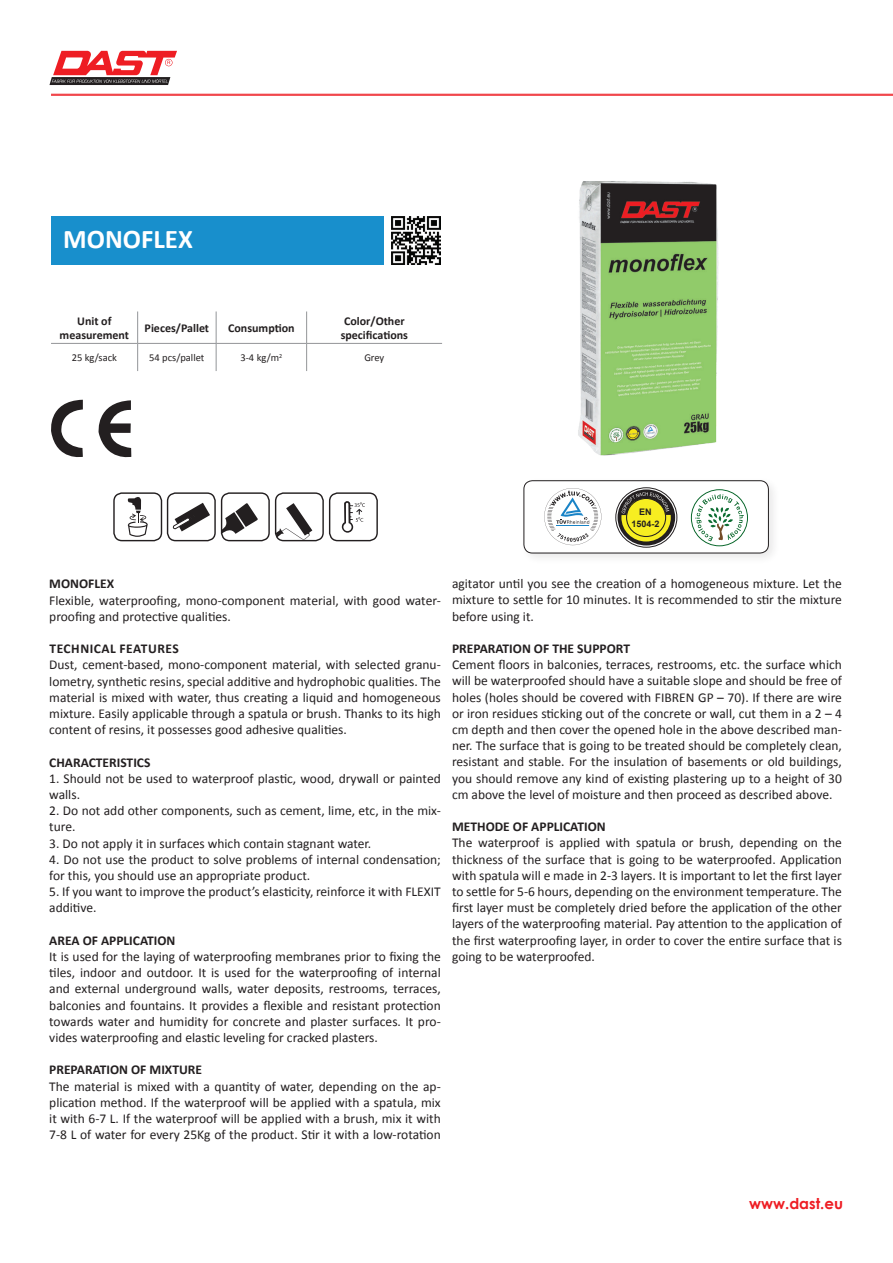
<style>
.page{position:relative;width:893px;height:1263px;background:#fff}
.page>*{position:absolute;margin:0;border:0;box-sizing:border-box;transform-origin:0 0}
.t1{font:700 27px "Calibri";color:#fff}
.t2{font:700 15px "Century Gothic";color:#ee1d23}
.t3{font:13.5px/16.2px "Calibri";color:#231f20;text-align:justify}
.t4{font:700 13.5px "Calibri";color:#231f20}
.t5{font:700 13.5px "Calibri";letter-spacing:.04em;color:#231f20}
.text{font:700 12px "Calibri";color:#231f20}
.text-2{font:10.5px "Calibri";color:#231f20}
.t6{font:700 9px "Arial";color:#231f20}
</style>
<div class="page">
<svg style="left:49px;top:51px;width:128px;height:34px"></svg>
<hr style="left:51px;top:94px;width:842px;height:1px;background:#ee1d23">
<hr style="left:51px;top:95px;width:842px;height:1px;background:#ee1d23">
<div style="left:51px;top:216px;width:333px;height:49px;background:#188fcc"></div>
<div style="left:520px;top:476px;width:261px;height:90px;background:#231f20;opacity:.1"></div>
<div style="left:524px;top:481px;width:244px;height:72px;background:#fff;border-radius:9px"></div>
<div style="left:524px;top:480px;width:245px;height:73px;border:1px solid #231f20;border-radius:9px"></div>
<div style="left:275px;top:492px;width:49px;height:49px;border:1px solid #231f20;border-radius:8px"></div>
<div style="left:221px;top:492px;width:49px;height:49px;border:1px solid #231f20;border-radius:8px"></div>
<div style="left:113px;top:492px;width:49px;height:49px;border:1px solid #231f20;border-radius:8px"></div>
<svg style="left:127px;top:497px;width:21px;height:40px"></svg>
<div style="left:329px;top:492px;width:49px;height:49px;border:1px solid #231f20;border-radius:8px"></div>
<svg style="left:342px;top:501px;width:23px;height:32px"></svg>
<svg style="left:276px;top:503px;width:36px;height:36px"></svg>
<svg style="left:221px;top:503px;width:37px;height:31px"></svg>
<div style="left:167px;top:492px;width:49px;height:49px;border:1px solid #231f20;border-radius:8px"></div>
<svg style="left:172px;top:503px;width:38px;height:28px"></svg>
<img style="left:391px;top:216px;width:49px;height:49px">
<svg style="left:691px;top:489px;width:57px;height:57px"></svg>
<svg style="left:544px;top:488px;width:57px;height:57px"></svg>
<img style="left:552px;top:181px;width:187px;height:299px">
<div style="left:615px;top:487px;width:62px;height:60px;border:1px solid #231f20;border-radius:50%"></div>
<svg style="left:617px;top:489px;width:58px;height:56px"></svg>
<div style="left:621px;top:493px;width:50px;height:48px;background:#f7ee21;border-radius:50%"></div>
<div style="left:626px;top:498px;width:40px;height:39px;border:1px solid #231f20;border-radius:50%"></div>
<svg style="left:620px;top:491px;width:53px;height:24px"></svg>
<svg style="left:51px;top:400px;width:32px;height:57px"></svg>
<svg style="left:98px;top:400px;width:33px;height:58px"></svg>
<hr style="left:137px;top:311px;width:1px;height:32px;background:#939598">
<hr style="left:216px;top:311px;width:1px;height:32px;background:#939598">
<hr style="left:306px;top:311px;width:1px;height:32px;background:#939598">
<hr style="left:138px;top:343px;width:78px;height:1px;background:#939598">
<hr style="left:307px;top:343px;width:135px;height:1px;background:#939598">
<svg style="left:137px;top:344px;width:1px;height:27px"></svg>
<svg style="left:306px;top:344px;width:1px;height:27px"></svg>
<svg style="left:216px;top:344px;width:1px;height:27px"></svg>
<hr style="left:51px;top:343px;width:87px;height:1px;background:#939598">
<hr style="left:216px;top:343px;width:91px;height:1px;background:#939598">
<p class="t1" style="left:63px;top:222px;width:131px">MONOFLEX</p>
<p class="text" style="left:77px;top:313px;width:36px">Unit of</p>
<p class="text" style="left:60px;top:327px;width:71px">measurement</p>
<p class="text" style="left:145px;top:320px;width:66px">Pieces/Pallet</p>
<p class="text" style="left:228px;top:320px;width:68px">Consumption</p>
<p class="text" style="left:344px;top:313px;width:62px">Color/Other</p>
<p class="text" style="left:341px;top:327px;width:69px">specifications</p>
<p class="text-2" style="left:72px;top:351px;width:47px">25 kg/sack</p>
<p class="text-2" style="left:149px;top:351px;width:57px">54 pcs/pallet</p>
<p class="text-2" style="left:240px;top:351px;width:43px">3-4 kg/m<sup>2</sup></p>
<p class="text-2" style="left:364px;top:351px;width:22px">Grey</p>
<p class="t6" style="left:639px;top:505px;width:14px">EN</p>
<p class="t6" style="left:631px;top:517px;width:30px">1504-2</p>
<p class="t4" style="left:49px;top:575px;width:66px">MONOFLEX</p>
<p class="t3" style="left:49px;top:592px;width:393px">Flexible, waterproofing, mono-component material, with good water&shy;proofing and protective qualities.</p>
<p class="t5" style="left:50px;top:640px;width:131px">TECHNICAL FEATURES</p>
<p class="t3" style="left:49px;top:657px;width:393px">Dust, cement-based, mono-component material, with selected granu&shy;lometry, synthetic resins, special additive and hydrophobic qualities. The material is mixed with water, thus creating a liquid and homogeneous mixture. Easily applicable through a spatula or brush. Thanks to its high content of resins, it possesses good adhesive qualities.</p>
<p class="t4" style="left:49px;top:753px;width:103px">CHARACTERISTICS</p>
<p class="t3" style="left:49px;top:770px;width:393px">1. Should not be used to waterproof plastic, wood, drywall or painted walls.</p>
<p class="t3" style="left:49px;top:803px;width:393px">2. Do not add other components, such as cement, lime, etc, in the mix&shy;ture.</p>
<p class="t3" style="left:49px;top:835px;width:324px">3. Do not apply it in surfaces which contain stagnant water.</p>
<p class="t3" style="left:49px;top:851px;width:393px">4. Do not use the product to solve problems of internal condensation; for this, you should use an appropriate product.</p>
<p class="t3" style="left:49px;top:884px;width:393px">5. If you want to improve the product’s elasticity, reinforce it with FLEXIT additive.</p>
<p class="t4" style="left:49px;top:932px;width:128px">AREA OF APPLICATION</p>
<p class="t3" style="left:49px;top:948px;width:393px">It is used for the laying of waterproofing membranes prior to fixing the tiles, indoor and outdoor. It is used for the waterproofing of internal and external underground walls, water deposits, restrooms, terraces, balconies and fountains. It provides a flexible and resistant protection towards water and humidity for concrete and plaster surfaces. It pro&shy;vides waterproofing and elastic leveling for cracked plasters.</p>
<p class="t4" style="left:49px;top:1061px;width:154px">PREPARATION OF MIXTURE</p>
<p class="t3" style="left:49px;top:1078px;width:393px">The material is mixed with a quantity of water, depending on the ap&shy;plication method. If the waterproof will be applied with a spatula, mix it with 6-7 L. If the waterproof will be applied with a brush, mix it with 7-8 L of water for every 25Kg of the product. Stir it with a low-rotation</p>
<p class="t3" style="left:452px;top:576px;width:391px">agitator until you see the creation of a homogeneous mixture. Let the mixture to settle for 10 minutes. It is recommended to stir the mixture before using it.</p>
<p class="t4" style="left:452px;top:640px;width:179px">PREPARATION OF THE SUPPORT</p>
<p class="t3" style="left:452px;top:657px;width:391px">Cement floors in balconies, terraces, restrooms, etc. the surface which will be waterproofed should have a suitable slope and should be free of holes (holes should be covered with FIBREN GP – 70). If there are wire or iron residues sticking out of the concrete or wall, cut them in a 2 – 4 cm depth and then cover the opened hole in the above described man&shy;ner. The surface that is going to be treated should be completely clean, resistant and stable. For the insulation of basements or old buildings, you should remove any kind of existing plastering up to a height of 30 cm above the level of moisture and then proceed as described above.</p>
<p class="t4" style="left:452px;top:818px;width:155px">METHODE OF APPLICATION</p>
<p class="t3" style="left:452px;top:835px;width:391px">The waterproof is applied with spatula or brush, depending on the thickness of the surface that is going to be waterproofed. Application with spatula will e made in 2-3 layers. It is important to let the first layer to settle for 5-6 hours, depending on the environment temperature. The first layer must be completely dried before the application of the other layers of the waterproofing material. Pay attention to the application of the first waterproofing layer, in order to cover the entire surface that is going to be waterproofed.</p>
<p class="t2" style="left:749px;top:1192px;width:95px">www.dast.eu</p>
</div>
